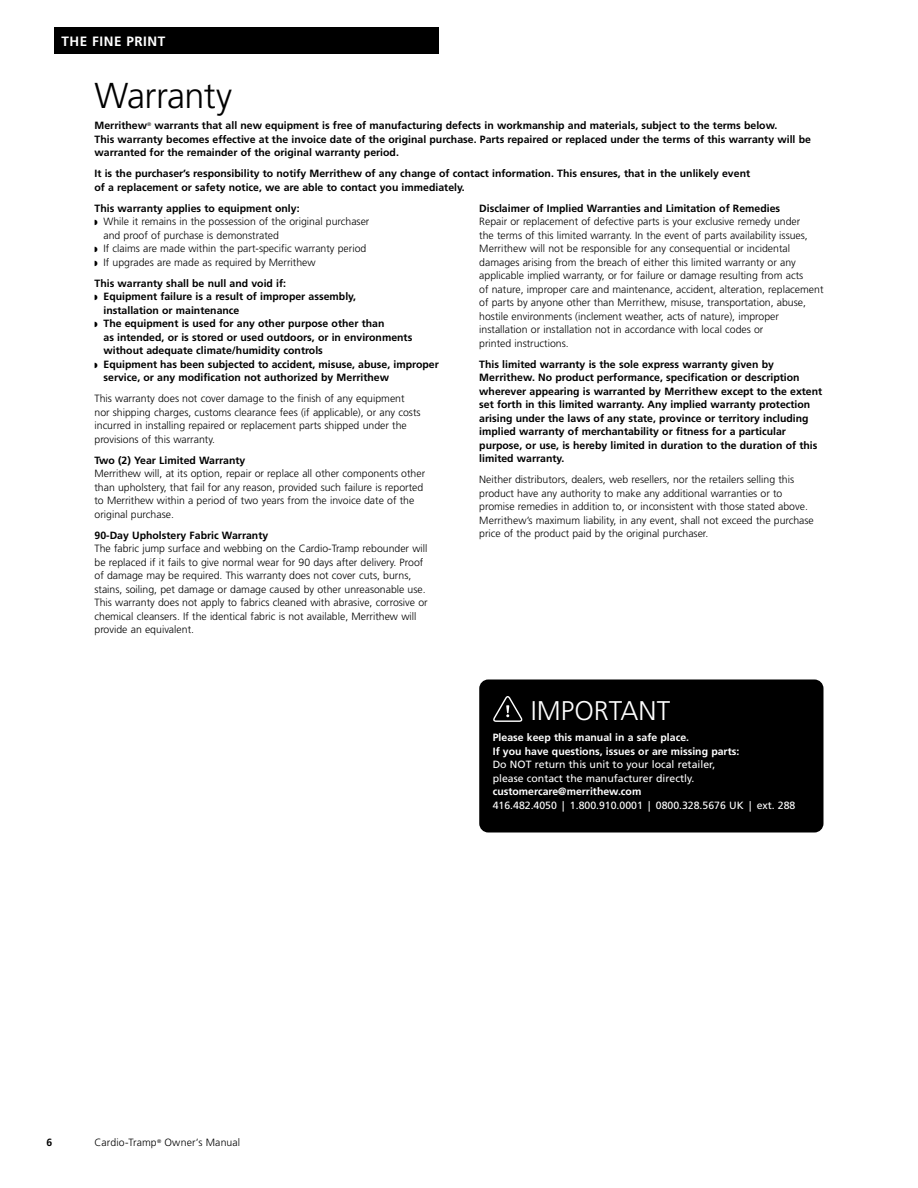
<style>
.page{position:relative;width:918px;height:1188px;background:#fff}
.page>*{position:absolute;margin:0;border:0;box-sizing:border-box;transform-origin:0 0}
.t1{font:300 36px "Frutiger LT Std";letter-spacing:-.015em;color:#000}
.t2{font:300 27px "Frutiger LT Std";color:#fff}
.t3{font:700 13.5px "Frutiger LT Std";letter-spacing:.04em;color:#fff}
.t4{font:300 10.5px/13.5px "Frutiger LT Std";color:#000}
.t5{font:700 10.5px/13.5px "Frutiger LT Std";color:#000}
.t6{font:10.5px/13.5px "Frutiger LT Std";color:#fff}
.t7{font:700 10.5px/13.5px "Frutiger LT Std";color:#fff}
</style>
<div class="page">
<div style="left:54px;top:27px;width:385px;height:27px;background:#000"></div>
<div style="left:479px;top:680px;width:345px;height:152px;background:#000;border-radius:9px"></div>
<svg style="left:493px;top:696px;width:30px;height:26px"></svg>
<p class="t3" style="left:62px;top:33px;width:105px">THE FINE PRINT</p>
<h1 class="t1" style="left:94px;top:75px;width:139px">Warranty</h1>
<p class="t5" style="left:94px;top:119px;width:718px">Merrithew<sup>®</sup> warrants that all new equipment is free of manufacturing defects in workmanship and materials, subject to the terms below.<br>This warranty becomes effective at the invoice date of the original purchase. Parts repaired or replaced under the terms of this warranty will be warranted for the remainder of the original warranty period.</p>
<p class="t5" style="left:94px;top:167px;width:657px">It is the purchaser’s responsibility to notify Merrithew of any change of contact information. This ensures, that in the unlikely event of a replacement or safety notice, we are able to contact you immediately.</p>
<p class="t5" style="left:94px;top:201px;width:207px">This warranty applies to equipment only:</p>
<p class="t4" style="left:104px;top:215px;width:267px">While it remains in the possession of the original purchaser and proof of purchase is demonstrated<br>If claims are made within the part-specific warranty period If upgrades are made as required by Merrithew</p>
<p class="t5" style="left:104px;top:276px;width:337px;text-indent:-9px">This warranty shall be null and void if:<br>Equipment failure is a result of improper assembly,<br>installation or maintenance<br>The equipment is used for any other purpose other than<br>as intended, or is stored or used outdoors, or in environments without adequate climate/humidity controls<br>Equipment has been subjected to accident, misuse, abuse, improper service, or any modification not authorized by Merrithew</p>
<p class="t4" style="left:95px;top:392px;width:328px">This warranty does not cover damage to the finish of any equipment nor shipping charges, customs clearance fees (if applicable), or any costs incurred in installing repaired or replacement parts shipped under the provisions of this warranty.</p>
<p class="t5" style="left:95px;top:453px;width:152px">Two (2) Year Limited Warranty</p>
<p class="t4" style="left:95px;top:467px;width:332px">Merrithew will, at its option, repair or replace all other components other than upholstery, that fail for any reason, provided such failure is reported to Merrithew within a period of two years from the invoice date of the original purchase.</p>
<p class="t5" style="left:95px;top:528px;width:175px">90-Day Upholstery Fabric Warranty</p>
<p class="t4" style="left:95px;top:542px;width:335px">The fabric jump surface and webbing on the Cardio-Tramp rebounder will be replaced if it fails to give normal wear for 90 days after delivery. Proof of damage may be required. This warranty does not cover cuts, burns, stains, soiling, pet damage or damage caused by other unreasonable use.<br>This warranty does not apply to fabrics cleaned with abrasive, corrosive or chemical cleansers. If the identical fabric is not available, Merrithew will provide an equivalent.</p>
<p class="t5" style="left:479px;top:201px;width:302px">Disclaimer of Implied Warranties and Limitation of Remedies</p>
<p class="t4" style="left:479px;top:215px;width:346px">Repair or replacement of defective parts is your exclusive remedy under<br>the terms of this limited warranty. In the event of parts availability issues, Merrithew will not be responsible for any consequential or incidental damages arising from the breach of either this limited warranty or any applicable implied warranty, or for failure or damage resulting from acts<br>of nature, improper care and maintenance, accident, alteration, replacement of parts by anyone other than Merrithew, misuse, transportation, abuse, hostile environments (inclement weather, acts of nature), improper installation or installation not in accordance with local codes or<br>printed instructions.</p>
<p class="t5" style="left:479px;top:357px;width:345px">This limited warranty is the sole express warranty given by Merrithew. No product performance, specification or description wherever appearing is warranted by Merrithew except to the extent set forth in this limited warranty. Any implied warranty protection arising under the laws of any state, province or territory including implied warranty of merchantability or fitness for a particular purpose, or use, is hereby limited in duration to the duration of this limited warranty.</p>
<p class="t4" style="left:479px;top:473px;width:336px">Neither distributors, dealers, web resellers, nor the retailers selling this product have any authority to make any additional warranties or to promise remedies in addition to, or inconsistent with those stated above.<br>Merrithew’s maximum liability, in any event, shall not exceed the purchase price of the product paid by the original purchaser.</p>
<h2 class="t2" style="left:531px;top:696px;width:141px">IMPORTANT</h2>
<p class="t7" style="left:493px;top:731px;width:248px">Please keep this manual in a safe place.<br>If you have questions, issues or are missing parts:</p>
<p class="t6" style="left:493px;top:758px;width:224px">Do NOT return this unit to your local retailer, please contact the manufacturer directly.</p>
<p class="t7" style="left:493px;top:785px;width:150px">customercare@merrithew.com</p>
<p class="t6" style="left:493px;top:799px;width:304px">416.482.4050 | 1.800.910.0001 | 0800.328.5676 UK | ext. 288</p>
<p class="t5" style="left:47px;top:1136px;width:7px">6</p>
<p class="t4" style="left:94px;top:1136px;width:147px">Cardio-Tramp<sup>®</sup> Owner’s Manual</p>
</div>
